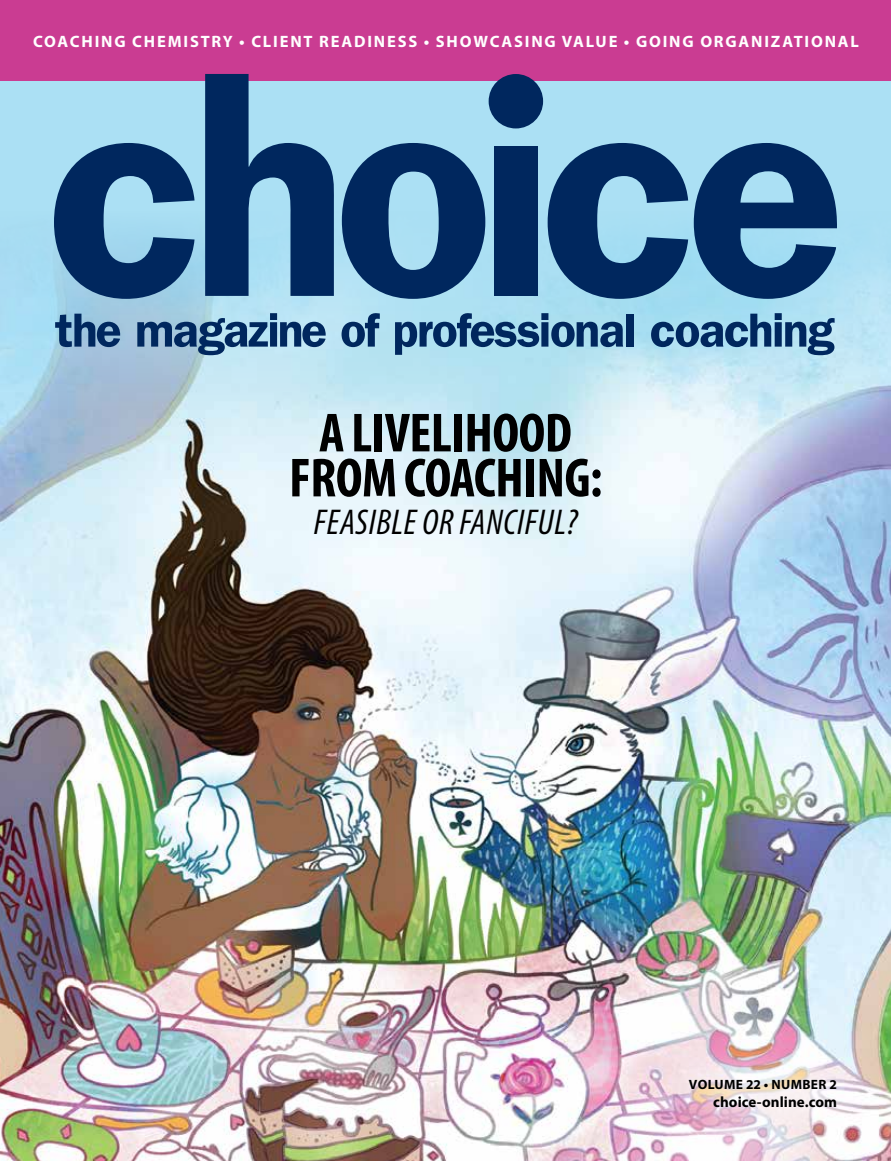
<style>
.page{position:relative;width:891px;height:1161px;background:#abe0f4}
.page>*{position:absolute;margin:0;border:0;box-sizing:border-box;transform-origin:0 0}
.t1{font:700 condensed 55.5px/45px "Myriad Pro";letter-spacing:-.01em;color:#000;text-align:center}
.t2{font:italic condensed 36px "Myriad Pro";letter-spacing:.02em;color:#000}
.t3{font:700 16.5px "Myriad Pro";letter-spacing:.11em;color:#fff}
.t4{font:700 15px "Myriad Pro";letter-spacing:.005em;color:#000}
.t5{font:700 13.5px "Myriad Pro";letter-spacing:.025em;color:#000}
</style>
<div class="page">
<img style="left:0;top:410px;width:891px;height:751px">
<img style="left:577px;top:961px;width:314px;height:200px">
<svg style="left:0;top:215px;width:891px;height:195px"></svg>
<div style="left:0;top:0;width:891px;height:81px;background:#ca3c92"></div>
<img style="left:662px;top:1050px;width:203px;height:87px">
<svg style="left:54px;top:143px;width:141px;height:156px"></svg>
<svg style="left:205px;top:74px;width:130px;height:222px"></svg>
<svg style="left:342px;top:143px;width:143px;height:156px"></svg>
<div style="left:494px;top:146px;width:44px;height:150px;background:#00275e"></div>
<svg style="left:548px;top:143px;width:140px;height:156px"></svg>
<svg style="left:694px;top:143px;width:143px;height:156px"></svg>
<div style="left:489px;top:74px;width:54px;height:54px;background:#00275e;border-radius:50%"></div>
<svg style="left:55px;top:314px;width:65px;height:33px;background:#4c749d"></svg>
<svg style="left:137px;top:313px;width:189px;height:42px;background:#6b92b2"></svg>
<svg style="left:342px;top:313px;width:38px;height:34px"></svg>
<svg style="left:395px;top:313px;width:228px;height:42px"></svg>
<div style="left:626px;top:314px;width:7px;height:33px;background:#00275e"></div>
<svg style="left:651px;top:313px;width:184px;height:42px"></svg>
<p class="t3" style="left:33px;top:30px;width:827px">COACHING CHEMISTRY • CLIENT READINESS • SHOWCASING VALUE • GOING ORGANIZATIONAL</p>
<h1 class="t1" style="left:289px;top:409px;width:315px">A LIVELIHOOD<br>FROM COACHING:</h1>
<h2 class="t2" style="left:314px;top:500px;width:265px">FEASIBLE OR FANCIFUL?</h2>
<p class="t5" style="left:689px;top:1076px;width:150px">VOLUME 22 • NUMBER 2</p>
<p class="t4" style="left:713px;top:1092px;width:125px">choice-online.com</p>
</div>
